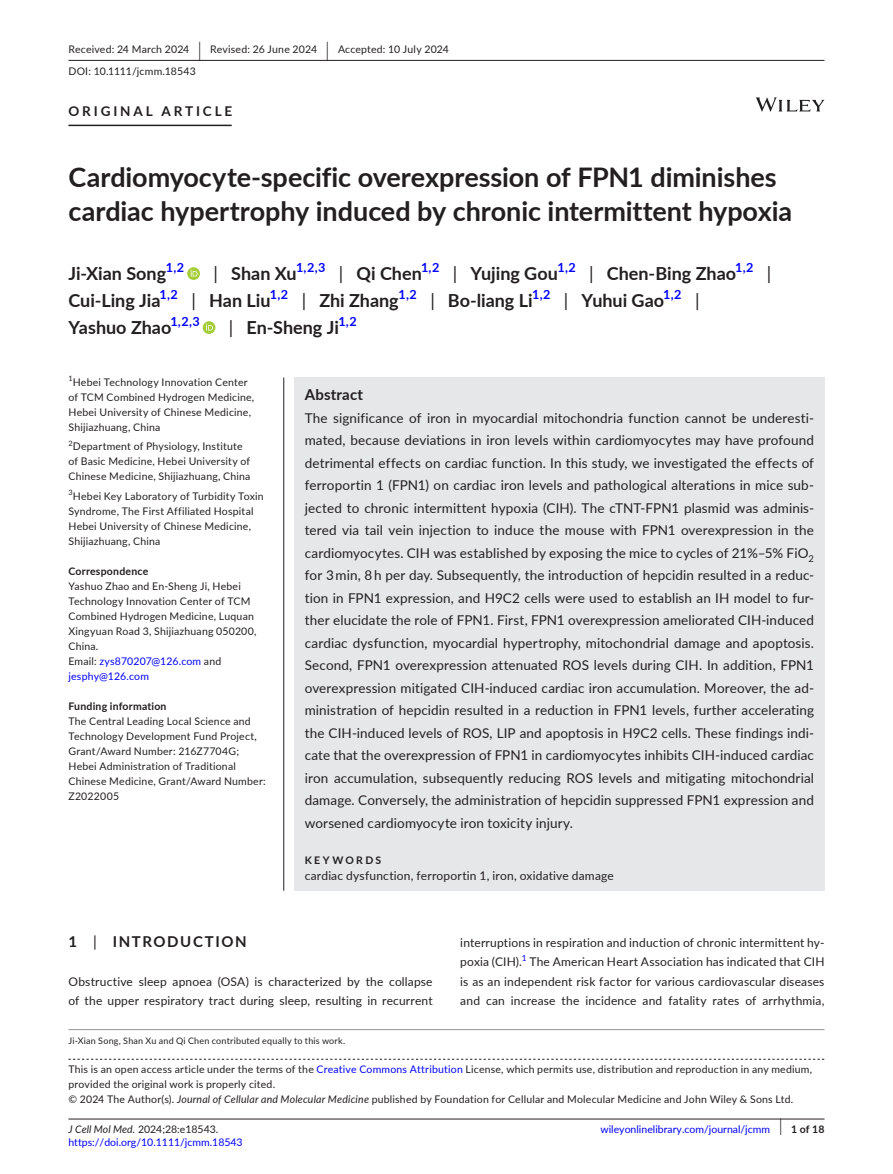
<style>
.page{position:relative;width:893px;height:1174px;background:#fff}
.page>*{position:absolute;margin:0;border:0;box-sizing:border-box;transform-origin:0 0}
.t1{font:700 27px/34.5px "Lato";letter-spacing:-.005em;color:#231f20}
.t2{font:700 18px "Lato";color:#231f20}
.t3{font:18px "Lato";color:#231f20}
.t4{font:700 15px "Lato";letter-spacing:.1em;color:#231f20}
.t5{font:700 15px "Lato";letter-spacing:.015em;color:#231f20}
.t6{font:13.5px/22.5px "Lato";letter-spacing:.01em;color:#231f20;text-align:justify}
.t7{font:700 13.5px "Lato";letter-spacing:.215em;color:#231f20}
.t8{font:700 12.6px "Lato";color:#00f}
.t9{font:12px/19.5px "Lato";letter-spacing:.015em;color:#231f20}
.t10{font:10.5px/15px "Lato";letter-spacing:.02em;color:#231f20}
.t11{font:10.5px "Lato";color:#00f}
.t12{font:700 10.5px "Lato";letter-spacing:.02em;color:#231f20}
.t13{font:10.5px "Lato";color:#231f20}
.t14{font:700 10.5px "Lato";letter-spacing:.22em;color:#231f20}
.t15{font:9px "Lato";letter-spacing:.025em;color:#231f20}
.t16{font:7.35px "Lato";color:#231f20}
.s1{font-size:19.65px}
.s2{font-weight:400}
.s3{color:#00f}
.s4{font-style:italic}
.s5{font-weight:400;font-size:17.4px}
</style>
<div class="page">
<hr style="left:68px;top:1118px;width:756px;height:1px;background:#231f20">
<svg style="left:756px;top:97px;width:68px;height:15px"></svg>
<hr style="left:68px;top:60px;width:756px;height:1px;background:#231f20">
<hr style="left:68px;top:125px;width:164px;height:1px;background:#231f20">
<svg style="left:187px;top:267px;width:13px;height:13px"></svg>
<svg style="left:191px;top:269px;width:7px;height:7px"></svg>
<svg style="left:203px;top:321px;width:12px;height:13px"></svg>
<svg style="left:206px;top:323px;width:7px;height:7px"></svg>
<svg style="left:68px;top:1058px;width:756px;height:1px"></svg>
<hr style="left:68px;top:1029px;width:756px;height:1px;background:#939598">
<div style="left:294px;top:377px;width:530px;height:513px;background:#e6e7e9"></div>
<hr style="left:283px;top:377px;width:1px;height:513px;background:#231f20">
<p class="t10" style="left:68px;top:38px;width:382px;line-height:21.8px">Received: 24 March 2024 <span class="s1">|</span> Revised: 26 June 2024 <span class="s1">|</span> Accepted: 10 July 2024<br>DOI: 10.1111/jcmm.18543</p>
<p class="t7" style="left:68px;top:101px;width:165px">ORIGINAL ARTICLE</p>
<h1 class="t1" style="left:68px;top:159px;width:725px">Cardiomyocyte-specific overexpression of FPN1 diminishes cardiac hypertrophy induced by chronic intermittent hypoxia</h1>
<h2 class="t2" style="left:68px;top:260px;width:99px">Ji-Xian Song</h2>
<p class="t8" style="left:166px;top:258px;width:20px">1,2</p>
<h2 class="t2" style="left:213px;top:260px;width:85px"><span class="s2">|</span> Shan Xu</h2>
<p class="t8" style="left:296px;top:258px;width:31px">1,2,3</p>
<h2 class="t2" style="left:339px;top:260px;width:84px"><span class="s2">|</span> Qi Chen</h2>
<p class="t8" style="left:421px;top:258px;width:20px">1,2</p>
<h2 class="t2" style="left:453px;top:260px;width:107px"><span class="s2">|</span> Yujing Gou</h2>
<p class="t8" style="left:557px;top:258px;width:20px">1,2</p>
<h2 class="t2" style="left:589px;top:260px;width:148px"><span class="s2">|</span> Chen-Bing Zhao</h2>
<p class="t8" style="left:735px;top:258px;width:20px">1,2</p>
<h2 class="t3" style="left:767px;top:260px;width:6px">|</h2>
<h2 class="t2" style="left:68px;top:287px;width:94px">Cui-Ling Jia</h2>
<p class="t8" style="left:160px;top:285px;width:20px">1,2</p>
<h2 class="t2" style="left:191px;top:287px;width:81px"><span class="s2">|</span> Han Liu</h2>
<p class="t8" style="left:270px;top:285px;width:20px">1,2</p>
<h2 class="t2" style="left:302px;top:287px;width:99px"><span class="s2">|</span> Zhi Zhang</h2>
<p class="t8" style="left:398px;top:285px;width:20px">1,2</p>
<h2 class="t2" style="left:430px;top:287px;width:104px"><span class="s2">|</span> Bo-liang Li</h2>
<p class="t8" style="left:532px;top:285px;width:20px">1,2</p>
<h2 class="t2" style="left:564px;top:287px;width:102px"><span class="s2">|</span> Yuhui Gao</h2>
<p class="t8" style="left:663px;top:285px;width:20px">1,2</p>
<h2 class="t3" style="left:695px;top:287px;width:6px">|</h2>
<h2 class="t2" style="left:68px;top:314px;width:104px">Yashuo Zhao</h2>
<p class="t8" style="left:170px;top:312px;width:31px">1,2,3</p>
<h2 class="t2" style="left:229px;top:314px;width:112px"><span class="s2">|</span> En-Sheng Ji</h2>
<p class="t8" style="left:338px;top:312px;width:20px">1,2</p>
<p class="t16" style="left:68px;top:373px;width:6px">1</p>
<p class="t10" style="left:68px;top:374px;width:187px;text-indent:4px">Hebei Technology Innovation Center of TCM Combined Hydrogen Medicine, Hebei University of Chinese Medicine, Shijiazhuang, China</p>
<p class="t10" style="left:68px;top:439px;width:183px"><sup>2</sup>Department of Physiology, Institute of Basic Medicine, Hebei University of<br>Chinese Medicine, Shijiazhuang, China</p>
<p class="t10" style="left:68px;top:488px;width:197px"><sup>3</sup>Hebei Key Laboratory of Turbidity Toxin Syndrome, The First Affiliated Hospital Hebei University of Chinese Medicine, Shijiazhuang, China</p>
<p class="t12" style="left:68px;top:563px;width:81px">Correspondence</p>
<p class="t10" style="left:68px;top:578px;width:190px">Yashuo Zhao and En-Sheng Ji, Hebei<br>Technology Innovation Center of TCM<br>Combined Hydrogen Medicine, Luquan<br>Xingyuan Road 3, Shijiazhuang 050200,<br>China.<br>Email: <span class="s3">zys870207@126.com</span> and <span class="s3">jesphy@126.com</span></p>
<p class="t12" style="left:68px;top:698px;width:100px">Funding information</p>
<p class="t10" style="left:68px;top:713px;width:199px">The Central Leading Local Science and<br>Technology Development Fund Project,<br>Grant/Award Number: 216Z7704G;<br>Hebei Administration of Traditional<br>Chinese Medicine, Grant/Award Number:<br>Z2022005</p>
<p class="t5" style="left:305px;top:383px;width:60px">Abstract</p>
<p class="t6" style="left:305px;top:406px;width:511px">The significance of iron in myocardial mitochondria function cannot be underesti&shy;mated, because deviations in iron levels within cardiomyocytes may have profound detrimental effects on cardiac function. In this study, we investigated the effects of ferroportin 1 (FPN1) on cardiac iron levels and pathological alterations in mice sub&shy;jected to chronic intermittent hypoxia (CIH). The cTNT-FPN1 plasmid was adminis&shy;tered via tail vein injection to induce the mouse with FPN1 overexpression in the cardiomyocytes. CIH was established by exposing the mice to cycles of 21%–5% FiO<sub>2 </sub>for 3 min, 8 h per day. Subsequently, the introduction of hepcidin resulted in a reduc&shy;tion in FPN1 expression, and H9C2 cells were used to establish an IH model to fur&shy;ther elucidate the role of FPN1. First, FPN1 overexpression ameliorated CIH-induced cardiac dysfunction, myocardial hypertrophy, mitochondrial damage and apoptosis.<br>Second, FPN1 overexpression attenuated ROS levels during CIH. In addition, FPN1 overexpression mitigated CIH-induced cardiac iron accumulation. Moreover, the ad&shy;ministration of hepcidin resulted in a reduction in FPN1 levels, further accelerating the CIH-induced levels of ROS, LIP and apoptosis in H9C2 cells. These findings indi&shy;cate that the overexpression of FPN1 in cardiomyocytes inhibits CIH-induced cardiac iron accumulation, subsequently reducing ROS levels and mitigating mitochondrial damage. Conversely, the administration of hepcidin suppressed FPN1 expression and worsened cardiomyocyte iron toxicity injury.</p>
<p class="t14" style="left:305px;top:852px;width:78px">KEYWORDS</p>
<p class="t9" style="left:305px;top:865px;width:310px">cardiac dysfunction, ferroportin 1, iron, oxidative damage</p>
<p class="t4" style="left:68px;top:930px;width:180px">1 <span class="s2">|</span> INTRODUCTION</p>
<p class="t9" style="left:68px;top:971px;width:366px">Obstructive sleep apnoea (OSA) is characterized by the collapse of the upper respiratory tract during sleep, resulting in recurrent</p>
<p class="t15" style="left:68px;top:1033px;width:278px">Ji-Xian Song, Shan Xu and Qi Chen contributed equally to this work.</p>
<p class="t9" style="left:460px;top:932px;width:366px;text-align:justify">interruptions in respiration and induction of chronic intermittent hy&shy;poxia (CIH).<sup>1</sup> The American Heart Association has indicated that CIH is as an independent risk factor for various cardiovascular diseases and can increase the incidence and fatality rates of arrhythmia,</p>
<p class="t10" style="left:68px;top:1061px;width:745px">This is an open access article under the terms of the <span class="s3">Creative Commons Attribution</span> License, which permits use, distribution and reproduction in any medium, provided the original work is properly cited.<br>© 2024 The Author(s). <span class="s4">Journal of Cellular and Molecular Medicine</span> published by Foundation for Cellular and Molecular Medicine and John Wiley &amp; Sons Ltd.</p>
<p class="t13" style="left:68px;top:1121px;width:151px"><span class="s4">J Cell Mol Med.</span> 2024;28:e18543.</p>
<p class="t12" style="left:779px;top:1121px;width:46px"><span class="s5">|</span> 1 of 18</p>
<p class="t11" style="left:68px;top:1135px;width:176px">https://doi.org/10.1111/jcmm.18543</p>
<p class="t11" style="left:600px;top:1121px;width:171px">wileyonlinelibrary.com/journal/jcmm</p>
</div>
